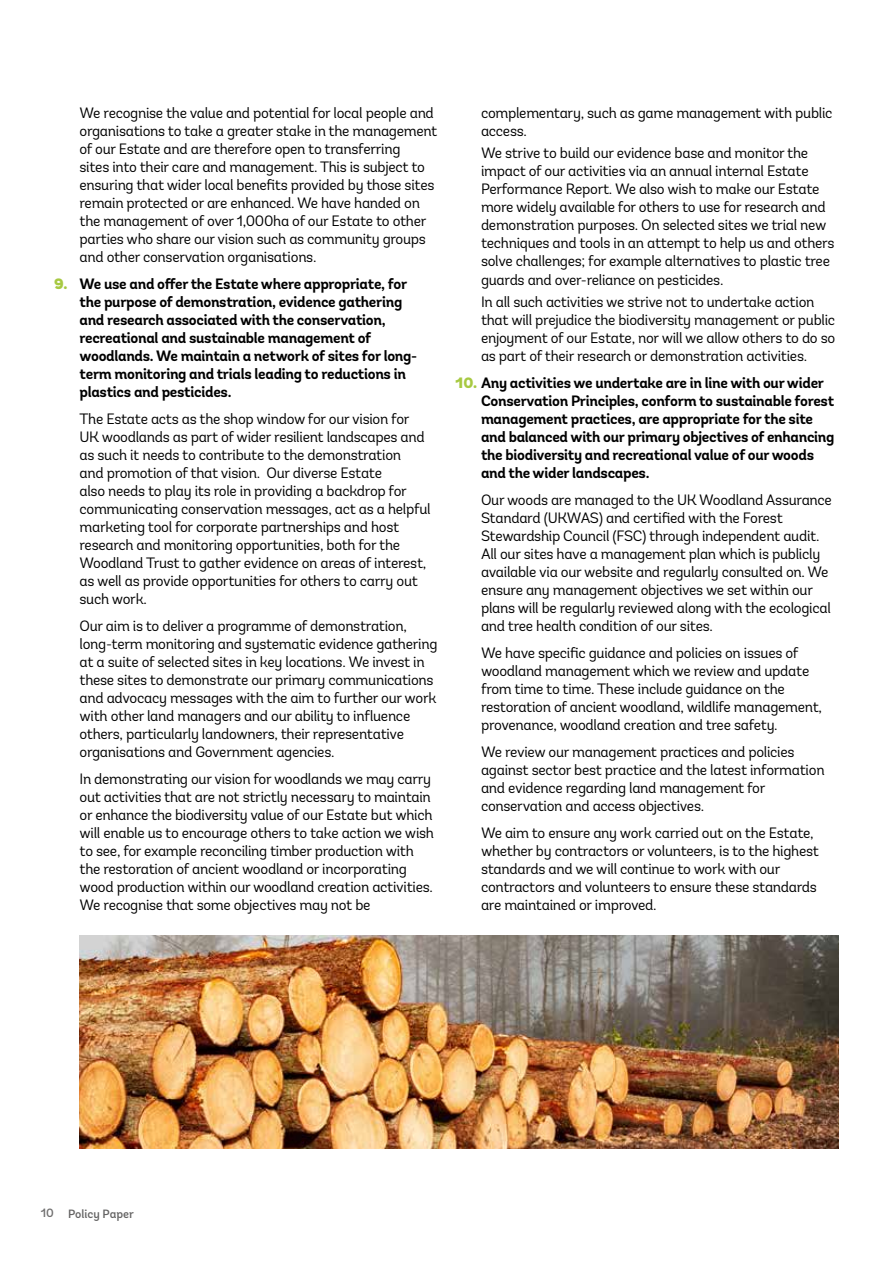
<style>
.page{position:relative;width:893px;height:1263px;background:#fff}
.page>*{position:absolute;margin:0;border:0;box-sizing:border-box;transform-origin:0 0}
.Body_copy{font:15px/18px "Andes";letter-spacing:-.02em;color:#000}
.t1{font:700 15px/18px "Andes";letter-spacing:-.02em;color:#000}
.t2{font:500 12px "Andes";color:#646363}
.s1{font-weight:900;color:#a7c942}
.s2{color:#706f6f}
</style>
<div class="page">
<img style="left:80px;top:935px;width:759px;height:213px">
<p class="Body_copy" style="left:80px;top:103px;width:359px">We recognise the value and potential for local people and organisations to take a greater stake in the management of our Estate and are therefore open to transferring<br>sites into their care and management. This is subject to ensuring that wider local benefits provided by those sites remain protected or are enhanced. We have handed on the management of over 1,000ha of our Estate to other parties who share our vision such as community groups and other conservation organisations.</p>
<p class="t1" style="left:80px;top:275px;width:339px;text-indent:-26px"><span class="s1">9.</span> We use and offer the Estate where appropriate, for the purpose of demonstration, evidence gathering and research associated with the conservation, recreational and sustainable management of woodlands. We maintain a network of sites for long&shy;term monitoring and trials leading to reductions in plastics and pesticides.</p>
<p class="Body_copy" style="left:80px;top:409px;width:353px">The Estate acts as the shop window for our vision for UK woodlands as part of wider resilient landscapes and as such it needs to contribute to the demonstration<br>and promotion of that vision. Our diverse Estate<br>also needs to play its role in providing a backdrop for communicating conservation messages, act as a helpful marketing tool for corporate partnerships and host research and monitoring opportunities, both for the Woodland Trust to gather evidence on areas of interest, as well as provide opportunities for others to carry out such work.</p>
<p class="Body_copy" style="left:80px;top:616px;width:359px">Our aim is to deliver a programme of demonstration, long-term monitoring and systematic evidence gathering at a suite of selected sites in key locations. We invest in these sites to demonstrate our primary communications and advocacy messages with the aim to further our work with other land managers and our ability to influence others, particularly landowners, their representative organisations and Government agencies.</p>
<p class="Body_copy" style="left:80px;top:769px;width:356px">In demonstrating our vision for woodlands we may carry out activities that are not strictly necessary to maintain or enhance the biodiversity value of our Estate but which will enable us to encourage others to take action we wish to see, for example reconciling timber production with the restoration of ancient woodland or incorporating wood production within our woodland creation activities.<br>We recognise that some objectives may not be</p>
<p class="Body_copy" style="left:481px;top:103px;width:353px">complementary, such as game management with public access.</p>
<p class="Body_copy" style="left:481px;top:144px;width:355px">We strive to build our evidence base and monitor the impact of our activities via an annual internal Estate Performance Report. We also wish to make our Estate more widely available for others to use for research and demonstration purposes. On selected sites we trial new techniques and tools in an attempt to help us and others solve challenges; for example alternatives to plastic tree guards and over-reliance on pesticides.</p>
<p class="Body_copy" style="left:481px;top:293px;width:356px">In all such activities we strive not to undertake action that will prejudice the biodiversity management or public enjoyment of our Estate, nor will we allow others to do so as part of their research or demonstration activities.</p>
<p class="t1" style="left:481px;top:374px;width:355px;text-indent:-26px"><span class="s1">10.</span> Any activities we undertake are in line with our wider Conservation Principles, conform to sustainable forest management practices, are appropriate for the site and balanced with our primary objectives of enhancing the biodiversity and recreational value of our woods and the wider landscapes.</p>
<p class="Body_copy" style="left:481px;top:490px;width:352px">Our woods are managed to the UK Woodland Assurance Standard (UKWAS) and certified with the Forest Stewardship Council (FSC) through independent audit.<br>All our sites have a management plan which is publicly available via our website and regularly consulted on. We ensure any management objectives we set within our plans will be regularly reviewed along with the ecological and tree health condition of our sites.</p>
<p class="Body_copy" style="left:481px;top:644px;width:343px">We have specific guidance and policies on issues of woodland management which we review and update from time to time. These include guidance on the restoration of ancient woodland, wildlife management, provenance, woodland creation and tree safety.</p>
<p class="Body_copy" style="left:481px;top:743px;width:345px">We review our management practices and policies against sector best practice and the latest information and evidence regarding land management for conservation and access objectives.</p>
<p class="Body_copy" style="left:481px;top:823px;width:339px">We aim to ensure any work carried out on the Estate, whether by contractors or volunteers, is to the highest standards and we will continue to work with our contractors and volunteers to ensure these standards are maintained or improved.</p>
<p class="t2" style="left:41px;top:1206px;width:95px"><span class="s2">10</span> Policy Paper</p>
</div>
